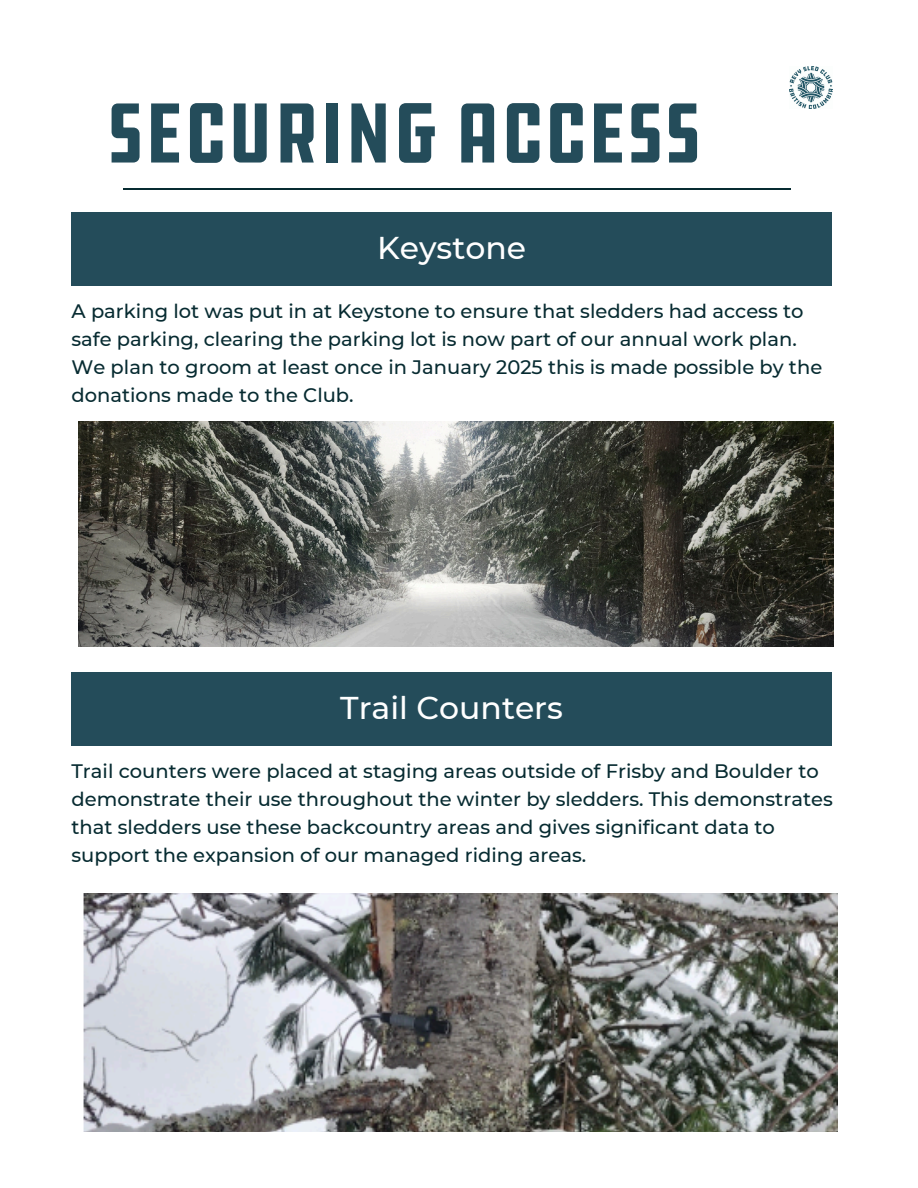
<style>
.page{position:relative;width:918px;height:1188px;background:#fff}
.page>*{position:absolute;margin:0;border:0;box-sizing:border-box;transform-origin:0 0}
.t1{font:condensed 87.45px "DDC Hardware";color:#244c5a}
.t2{font:500 31.5px "Montserrat";color:#fff}
.t3{font:500 19.5px/28.2px "Montserrat";color:#072b31}
</style>
<div class="page">
<img style="left:79px;top:422px;width:755px;height:225px">
<div style="left:72px;top:213px;width:760px;height:73px;background:#244c5a"></div>
<img style="left:790px;top:66px;width:42px;height:43px">
<hr style="left:123px;top:188px;width:667px;height:1px;background:#072b31">
<img style="left:83px;top:893px;width:754px;height:239px">
<div style="left:72px;top:673px;width:760px;height:73px;background:#244c5a"></div>
<h2 class="t1" style="left:107px;top:78px;width:597px">SECURING ACCESS</h2>
<p class="t2" style="left:377px;top:229px;width:151px">Keystone</p>
<p class="t3" style="left:72px;top:297px;width:734px">A parking lot was put in at Keystone to ensure that sledders had access to safe parking, clearing the parking lot is now part of our annual work plan.</p>
<p class="t3" style="left:72px;top:353px;width:752px">We plan to groom at least once in January 2025 this is made possible by the donations made to the Club.</p>
<h2 class="t2" style="left:340px;top:689px;width:224px">Trail Counters</h2>
<p class="t3" style="left:72px;top:757px;width:763px">Trail counters were placed at staging areas outside of Frisby and Boulder to demonstrate their use throughout the winter by sledders. This demonstrates that sledders use these backcountry areas and gives significant data to support the expansion of our managed riding areas.</p>
</div>
